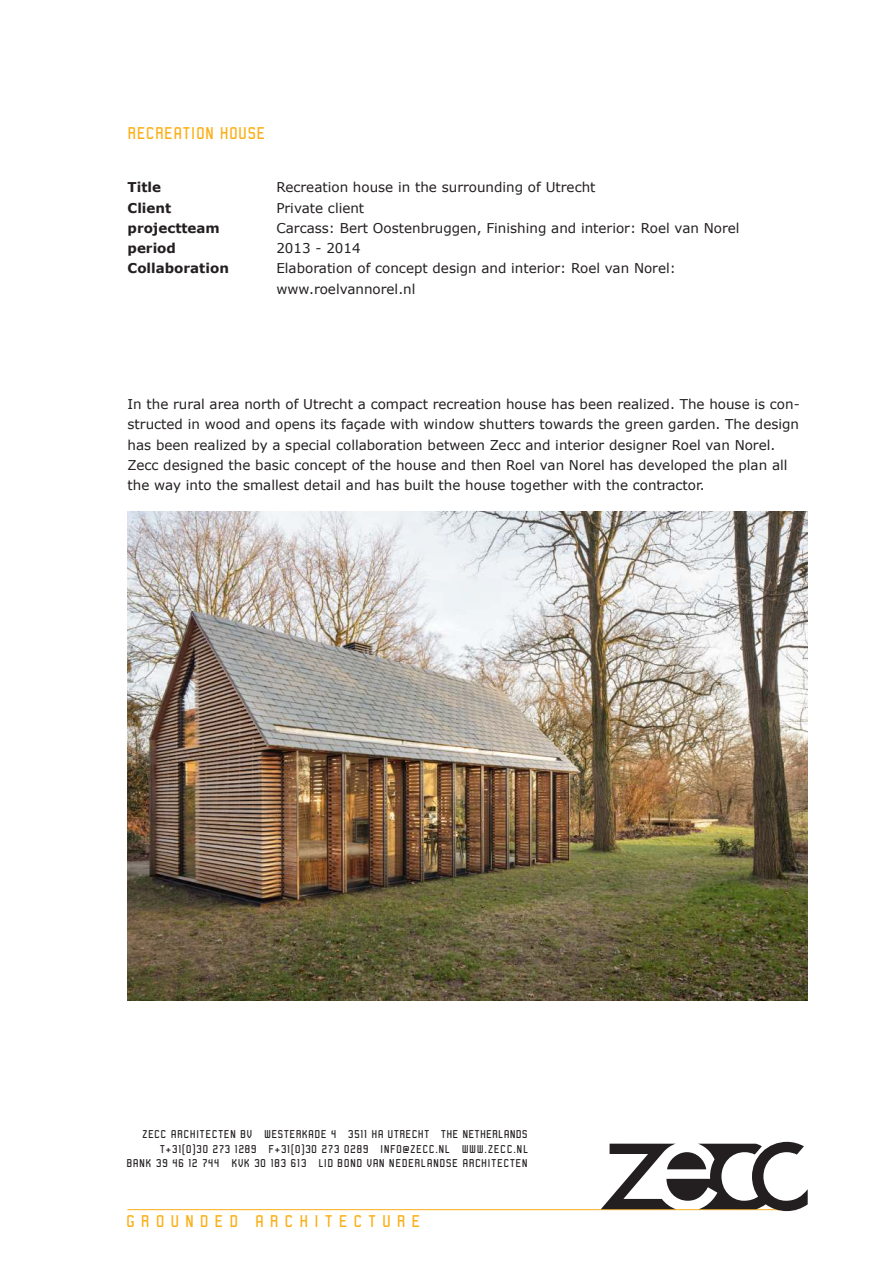
<style>
.page{position:relative;width:893px;height:1263px;background:#fff}
.page>*{position:absolute;margin:0;border:0;box-sizing:border-box;transform-origin:0 0}
.t1{font:18px "Robust ICG";letter-spacing:.015em;color:#fcaf17}
.t2{font:13.5px/20.2px "Verdana";color:#231f20}
.t3{font:700 13.5px/20.2px "Verdana";color:#231f20}
.t4{font:12px/14.7px "Robust ICG";letter-spacing:.03em;color:#231f20;text-align:right}
</style>
<div class="page">
<hr style="left:127px;top:1209px;width:660px;height:1px;background:#fcaf17">
<svg style="left:601px;top:1142px;width:207px;height:69px"></svg>
<img style="left:128px;top:511px;width:680px;height:489px">
<h1 class="t1" style="left:128px;top:126px;width:139px">RECREATION HOUSE</h1>
<p class="t3" style="left:128px;top:178px;width:103px">Title<br>Client projectteam period<br>Collaboration</p>
<p class="t2" style="left:276px;top:178px;width:465px">Recreation house in the surrounding of Utrecht<br>Private client<br>Carcass: Bert Oostenbruggen, Finishing and interior: Roel van Norel 2013 - 2014<br>Elaboration of concept design and interior: Roel van Norel: www.roelvannorel.nl</p>
<p class="t2" style="left:128px;top:395px;width:674px">In the rural area north of Utrecht a compact recreation house has been realized. The house is con&shy;structed in wood and opens its façade with window shutters towards the green garden. The design has been realized by a special collaboration between Zecc and interior designer Roel van Norel.<br>Zecc designed the basic concept of the house and then Roel van Norel has developed the plan all the way into the smallest detail and has built the house together with the contractor.</p>
<p class="t4" style="left:142px;top:1127px;width:388px">ZECC ARCHITECTEN BV WESTERKADE 4 3511 HA UTRECHT THE NETHERLANDS<br>T+31(0)30 273 1289 F+31(0)30 273 0289 INFO@ZECC.NL WWW.ZECC.NL</p>
<p class="t4" style="left:126px;top:1157px;width:403px">BANK 39 46 12 744 KVK 30 183 613 LID BOND VAN NEDERLANDSE ARCHITECTEN</p>
<h1 class="t1" style="left:126px;top:1213px;width:296px">G R O U N D E D A R C H I T E C T U R E</h1>
</div>
